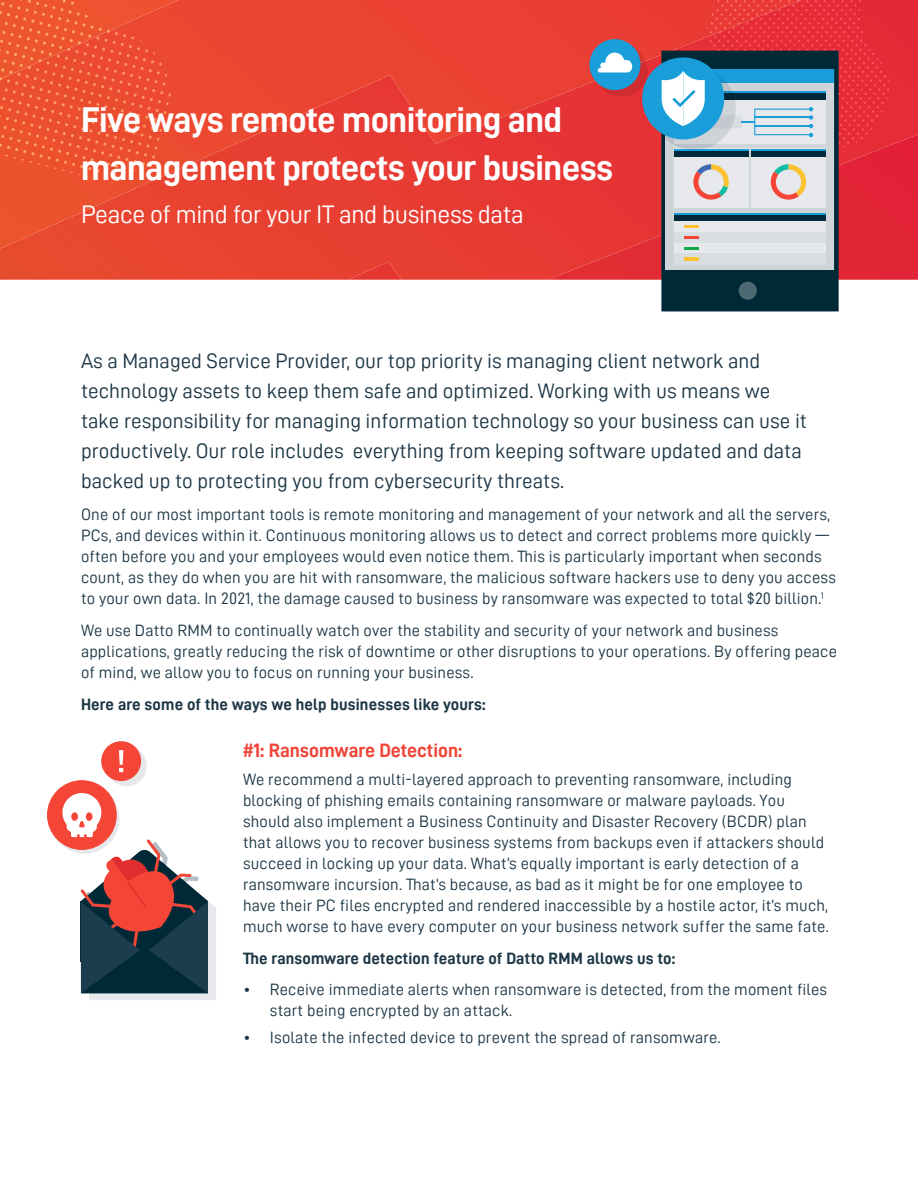
<style>
.page{position:relative;width:918px;height:1188px;background:#fff}
.page>*{position:absolute;margin:0;border:0;box-sizing:border-box;transform-origin:0 0}
.t1{font:700 36px/48px "Datto DIN";letter-spacing:-.015em;color:#fff}
.t2{font:25.5px "Datto DIN";letter-spacing:-.015em;color:#fff}
.t3{font:21px/30px "Datto DIN";color:#1c3645}
.t4{font:700 19.5px "Datto DIN";letter-spacing:-.005em;color:#ef4638}
.t5{font:16.5px/21px "Datto DIN";letter-spacing:.01em;color:#1c3645}
.t6{font:700 16.5px "Datto DIN";letter-spacing:.01em;color:#1c3645}
</style>
<div class="page">
<svg style="left:0;top:0;width:918px;height:280px;background:#e53934"></svg>
<svg style="left:0;top:0;width:662px;height:249px;background:#e83f32"></svg>
<svg style="left:0;top:0;width:178px;height:185px;background:#ed5333"></svg>
<div style="left:661px;top:51px;width:178px;height:260px;background:#002938"></div>
<div style="left:739px;top:282px;width:18px;height:18px;background:#4d6973;border-radius:50%"></div>
<div style="left:666px;top:83px;width:168px;height:187px;background:#cfd4d9"></div>
<div style="left:674px;top:149px;width:74px;height:59px;background:#e6e8eb"></div>
<div style="left:674px;top:213px;width:152px;height:52px;background:#e6e8eb"></div>
<div style="left:674px;top:213px;width:152px;height:8px;background:#00293b"></div>
<hr style="left:674px;top:213px;width:152px;height:2px;background:#1a9ed9">
<div style="left:674px;top:232px;width:152px;height:11px;background:#d9dee0"></div>
<hr style="left:685px;top:236px;width:14px;height:3px;background:#f54536">
<hr style="left:685px;top:247px;width:14px;height:3px;background:#12a84a">
<hr style="left:685px;top:225px;width:14px;height:3px;background:#fcc230">
<div style="left:674px;top:253px;width:152px;height:12px;background:#d9dee0"></div>
<hr style="left:685px;top:258px;width:14px;height:3px;background:#fcc230">
<div style="left:751px;top:149px;width:75px;height:59px;background:#e6e8eb"></div>
<div style="left:642px;top:57px;width:82px;height:82px;background:#1a9ed9;border-radius:50%"></div>
<svg style="left:662px;top:0;width:244px;height:202px"></svg>
<svg style="left:596px;top:45px;width:52px;height:52px"></svg>
<div style="left:589px;top:39px;width:52px;height:51px;background:#1a9ed9;border-radius:50%"></div>
<svg style="left:598px;top:52px;width:35px;height:20px"></svg>
<div style="left:47px;top:780px;width:70px;height:70px;background:#f54536;border-radius:50%"></div>
<svg style="left:62px;top:792px;width:154px;height:208px"></svg>
<div style="left:106px;top:746px;width:41px;height:40px;background:#e6e8eb;border-radius:50%"></div>
<div style="left:101px;top:741px;width:40px;height:40px;background:#f54536;border-radius:50%"></div>
<svg style="left:119px;top:750px;width:4px;height:22px"></svg>
<h1 class="t1" style="left:81px;top:95px;width:534px">Five ways remote monitoring and management protects your business</h1>
<h2 class="t2" style="left:81px;top:200px;width:444px">Peace of mind for your IT and business data</h2>
<p class="t3" style="left:81px;top:346px;width:728px">As a Managed Service Provider, our top priority is managing client network and technology assets to keep them safe and optimized. Working with us means we take responsibility for managing information technology so your business can use it productively. Our role includes everything from keeping software updated and data backed up to protecting you from cybersecurity threats.</p>
<p class="t5" style="left:81px;top:504px;width:756px">One of our most important tools is remote monitoring and management of your network and all the servers, PCs, and devices within it. Continuous monitoring allows us to detect and correct problems more quickly — often before you and your employees would even notice them. This is particularly important when seconds count, as they do when you are hit with ransomware, the malicious software hackers use to deny you access to your own data. In 2021, the damage caused to business by ransomware was expected to total $20 billion.<sup>1</sup></p>
<p class="t5" style="left:81px;top:620px;width:758px">We use Datto RMM to continually watch over the stability and security of your network and business applications, greatly reducing the risk of downtime or other disruptions to your operations. By offering peace of mind, we allow you to focus on running your business.</p>
<p class="t6" style="left:81px;top:695px;width:406px">Here are some of the ways we help businesses like yours:</p>
<p class="t4" style="left:243px;top:740px;width:221px">#1: Ransomware Detection:</p>
<p class="t5" style="left:243px;top:768px;width:587px">We recommend a multi-layered approach to preventing ransomware, including blocking of phishing emails containing ransomware or malware payloads. You should also implement a Business Continuity and Disaster Recovery (BCDR) plan that allows you to recover business systems from backups even if attackers should succeed in locking up your data. What’s equally important is early detection of a ransomware incursion. That’s because, as bad as it might be for one employee to have their PC files encrypted and rendered inaccessible by a hostile actor, it’s much, much worse to have every computer on your business network suffer the same fate.</p>
<p class="t6" style="left:243px;top:949px;width:434px">The ransomware detection feature of Datto RMM allows us to:</p>
<p class="t5" style="left:270px;top:979px;width:559px;text-indent:-27px">• Receive immediate alerts when ransomware is detected, from the moment files start being encrypted by an attack.</p>
<p class="t5" style="left:243px;top:1026px;width:479px">• Isolate the infected device to prevent the spread of ransomware.</p>
</div>
